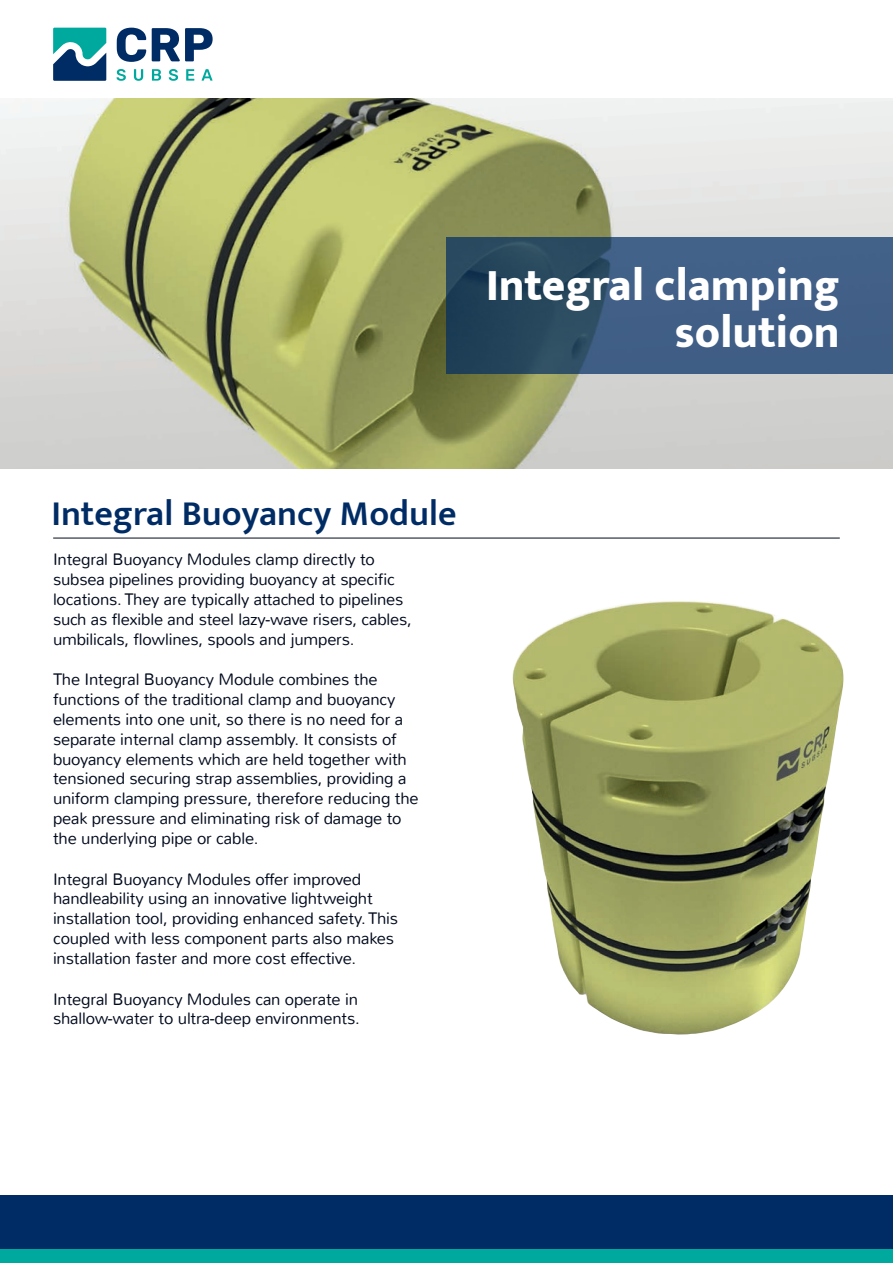
<style>
.page{position:relative;width:893px;height:1263px;background:#fff}
.page>*{position:absolute;margin:0;border:0;box-sizing:border-box;transform-origin:0 0}
.t1{font:800 45px/46.5px "Mukta";color:#fff;text-align:right}
.t2{font:600 36px "Mukta";color:#002c65}
.t3{font:300 16.5px/19.8px "Nunito";letter-spacing:-.01em;color:#000a1d}
</style>
<div class="page">
<img style="left:0;top:98px;width:893px;height:370px">
<div style="left:0;top:1195px;width:893px;height:55px;background:#002c65"></div>
<div style="left:0;top:1250px;width:893px;height:13px;background:#00a99e"></div>
<hr style="left:53px;top:538px;width:787px;height:1px;background:#000a1d">
<svg style="left:117px;top:28px;width:29px;height:34px"></svg>
<svg style="left:152px;top:28px;width:61px;height:33px"></svg>
<svg style="left:117px;top:69px;width:9px;height:12px"></svg>
<svg style="left:134px;top:69px;width:9px;height:12px"></svg>
<svg style="left:152px;top:69px;width:9px;height:12px"></svg>
<svg style="left:169px;top:69px;width:9px;height:12px"></svg>
<svg style="left:186px;top:69px;width:8px;height:12px"></svg>
<svg style="left:202px;top:69px;width:10px;height:12px"></svg>
<svg style="left:53px;top:28px;width:53px;height:53px"></svg>
<img style="left:512px;top:601px;width:332px;height:434px">
<svg style="left:446px;top:238px;width:447px;height:136px;background:#375678"></svg>
<h1 class="t1" style="left:486px;top:261px;width:355px">Integral clamping solution</h1>
<h2 class="t2" style="left:52px;top:492px;width:407px">Integral Buoyancy Module</h2>
<p class="t3" style="left:53px;top:550px;width:360px">Integral Buoyancy Modules clamp directly to subsea pipelines providing buoyancy at specific locations. They are typically attached to pipelines such as flexible and steel lazy-wave risers, cables, umbilicals, flowlines, spools and jumpers.</p>
<p class="t3" style="left:53px;top:670px;width:367px">The Integral Buoyancy Module combines the functions of the traditional clamp and buoyancy elements into one unit, so there is no need for a separate internal clamp assembly. It consists of buoyancy elements which are held together with tensioned securing strap assemblies, providing a uniform clamping pressure, therefore reducing the peak pressure and eliminating risk of damage to the underlying pipe or cable.</p>
<p class="t3" style="left:53px;top:869px;width:347px">Integral Buoyancy Modules offer improved handleability using an innovative lightweight installation tool, providing enhanced safety. This coupled with less component parts also makes installation faster and more cost effective.</p>
<p class="t3" style="left:53px;top:989px;width:308px">Integral Buoyancy Modules can operate in shallow-water to ultra-deep environments.</p>
</div>
